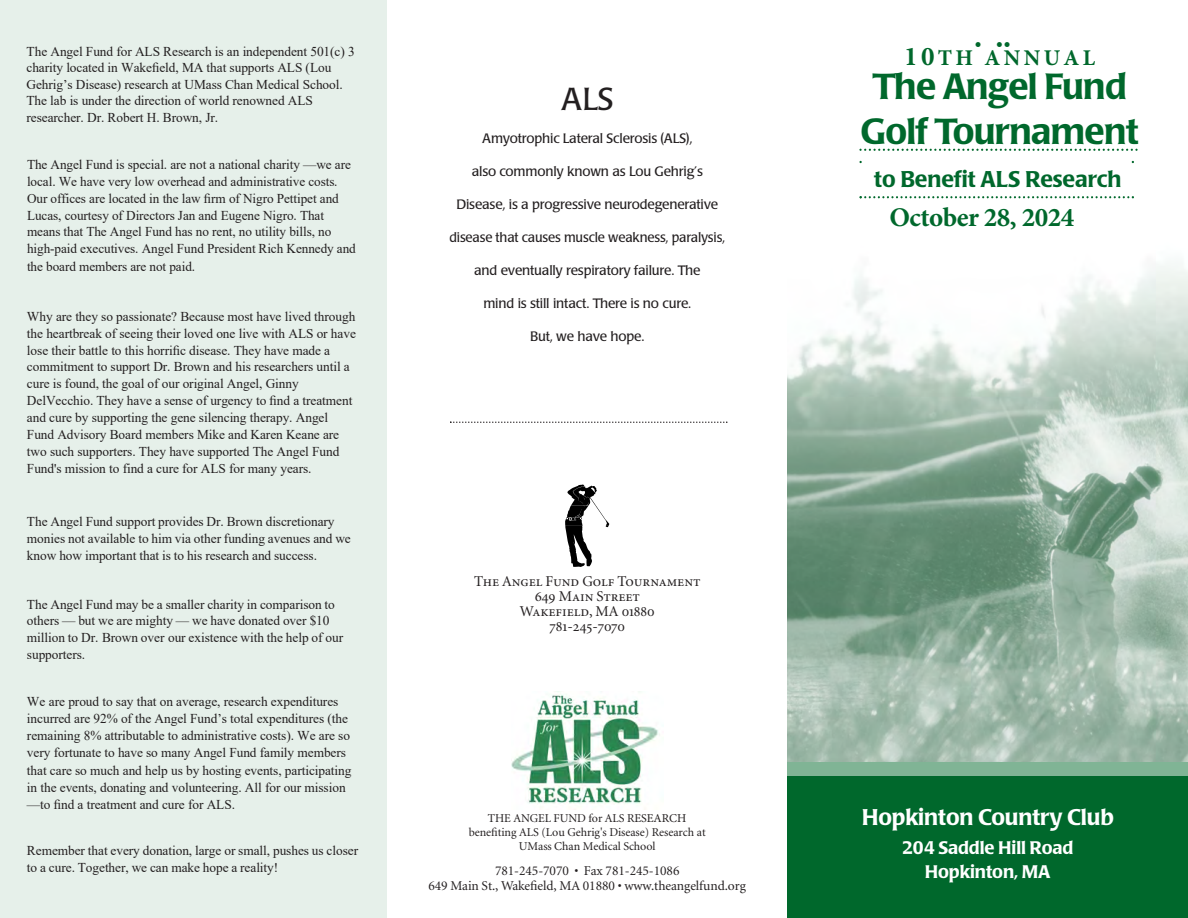
<style>
.page{position:relative;width:1188px;height:918px;background:#fff}
.page>*{position:absolute;margin:0;border:0;box-sizing:border-box;transform-origin:0 0}
.t1{font:500 36px/44.7px "Poppl Laudatio";letter-spacing:-.02em;color:#00682c;text-align:center}
.t2{font:31.5px "Poppl Laudatio";color:#231f20}
.t3{font:700 27px "Minion Pro";letter-spacing:-.02em;color:#00682c}
.t4{font:500 22.5px "Poppl Laudatio";letter-spacing:-.005em;color:#00682c}
.t5{font:500 22.5px "Poppl Laudatio";letter-spacing:-.005em;color:#fff}
.t6{font:700 22.5px "Minion Pro";letter-spacing:.15em;color:#00682c}
.t7{font:22.5px "Minion Semibold SC";color:#00682c}
.t8{font:500 18px/24px "Poppl Laudatio";letter-spacing:-.005em;color:#fff;text-align:center}
.t9{font:15px/15px "Minion Regular SC";letter-spacing:-.005em;color:#231f20;text-align:center}
.t10{font:13.5px/17px "Times New Roman";letter-spacing:-.005em;color:#231f20}
.t11{font:13.5px "Poppl Laudatio";letter-spacing:-.01em;color:#231f20}
.t12{font:13.5px/15px "Minion";letter-spacing:-.005em;color:#231f20;text-align:center}
.t13{font:12px/14.2px "Minion";letter-spacing:-.005em;color:#231f20;text-align:center}
.s1{font-family:"Minion Pro"}
.s2{font-size:22.5px}
</style>
<div class="page">
<div style="left:0;top:0;width:387px;height:918px;background:#e6f0ea"></div>
<img style="left:788px;top:265px;width:400px;height:497px">
<div style="left:788px;top:772px;width:400px;height:146px;background:#00682c"></div>
<img style="left:511px;top:691px;width:149px;height:119px">
<svg style="left:565px;top:484px;width:44px;height:83px"></svg>
<svg style="left:861px;top:149px;width:277px;height:2px"></svg>
<div style="left:788px;top:762px;width:400px;height:14px;background:#80b495"></div>
<svg style="left:450px;top:422px;width:278px;height:1px"></svg>
<svg style="left:860px;top:196px;width:274px;height:2px"></svg>
<p class="t10" style="left:27px;top:43px;width:330px;line-height:16.5px">The Angel Fund for ALS Research is an independent 501(c) 3 charity located in Wakefield, MA that supports ALS (Lou Gehrig’s Disease) research at UMass Chan Medical School.<br>The lab is under the direction of world renowned ALS researcher. Dr. Robert H. Brown, Jr.</p>
<p class="t10" style="left:27px;top:156px;width:330px">The Angel Fund is special. are not a national charity —we are local. We have very low overhead and administrative costs.<br>Our offices are located in the law firm of Nigro Pettipet and Lucas, courtesy of Directors Jan and Eugene Nigro. That means that The Angel Fund has no rent, no utility bills, no high-paid executives. Angel Fund President Rich Kennedy and the board members are not paid.</p>
<p class="t10" style="left:27px;top:307px;width:330px">Why are they so passionate? Because most have lived through the heartbreak of seeing their loved one live with ALS or have lose their battle to this horrific disease. They have made a commitment to support Dr. Brown and his researchers until a cure is found, the goal of our original Angel, Ginny DelVecchio. They have a sense of urgency to find a treatment and cure by supporting the gene silencing therapy. Angel Fund Advisory Board members Mike and Karen Keane are two such supporters. They have supported The Angel Fund Fund's mission to find a cure for ALS for many years.</p>
<p class="t10" style="left:27px;top:513px;width:325px">The Angel Fund support provides Dr. Brown discretionary monies not available to him via other funding avenues and we know how important that is to his research and success.</p>
<p class="t10" style="left:27px;top:595px;width:318px">The Angel Fund may be a smaller charity in comparison to others — but we are mighty — we have donated over $10 million to Dr. Brown over our existence with the help of our supporters.</p>
<p class="t10" style="left:27px;top:692px;width:326px">We are proud to say that on average, research expenditures incurred are 92% of the Angel Fund’s total expenditures (the remaining 8% attributable to administrative costs). We are so very fortunate to have so many Angel Fund family members that care so much and help us by hosting events, participating in the events, donating and volunteering. All for our mission —to find a treatment and cure for ALS.</p>
<p class="t10" style="left:27px;top:842px;width:333px">Remember that every donation, large or small, pushes us closer to a cure. Together, we can make hope a reality!</p>
<h2 class="t2" style="left:561px;top:87px;width:54px">ALS</h2>
<p class="t11" style="left:482px;top:133px;width:212px">Amyotrophic Lateral Sclerosis (ALS),</p>
<p class="t11" style="left:472px;top:166px;width:233px">also commonly known as Lou Gehrig’s</p>
<p class="t11" style="left:456px;top:199px;width:263px">Disease, is a progressive neurodegenerative</p>
<p class="t11" style="left:449px;top:232px;width:277px">disease that causes muscle weakness, paralysis,</p>
<p class="t11" style="left:474px;top:265px;width:228px">and eventually respiratory failure. The</p>
<p class="t11" style="left:483px;top:298px;width:209px">mind is still intact. There is no cure.</p>
<p class="t11" style="left:530px;top:331px;width:116px">But, we have hope.</p>
<p class="t9" style="left:474px;top:575px;width:228px">The Angel Fund Golf Tournament<br>649 Main Street<br>Wakefield, MA 01880<br>781-245-7070</p>
<p class="t13" style="left:469px;top:812px;width:239px">THE ANGEL FUND for ALS R<span class="s1">ESEARCH </span>benefiting ALS (Lou Gehrig's Disease) Research at<br>UMass <span class="s1">Chan</span> Medical School</p>
<p class="t12" style="left:428px;top:864px;width:319px">781-245-7070 • Fax 781-245-1086<br>649 Main St., Wakefield, MA 01880 • www.theangelfund.org</p>
<h3 class="t7" style="left:996px;top:36px;width:16px">••</h3>
<h1 class="t1" style="left:861px;top:68px;width:280px">The Angel Fund<br>Golf Tournament</h1>
<h3 class="t4" style="left:874px;top:171px;width:249px">to Benefit ALS Research</h3>
<h3 class="t3" style="left:889px;top:198px;width:186px">October 28, 2024</h3>
<h3 class="t7" style="left:975px;top:36px;width:8px">•</h3>
<h3 class="t3" style="left:904px;top:38px;width:71px">10<span class="s2">TH</span></h3>
<h3 class="t6" style="left:984px;top:42px;width:112px">ANNUAL</h3>
<h3 class="t5" style="left:862px;top:809px;width:254px">Hopkinton Country Club</h3>
<h3 class="t8" style="left:902px;top:837px;width:173px">204 Saddle Hill Road<br>Hopkinton, MA</h3>
</div>
